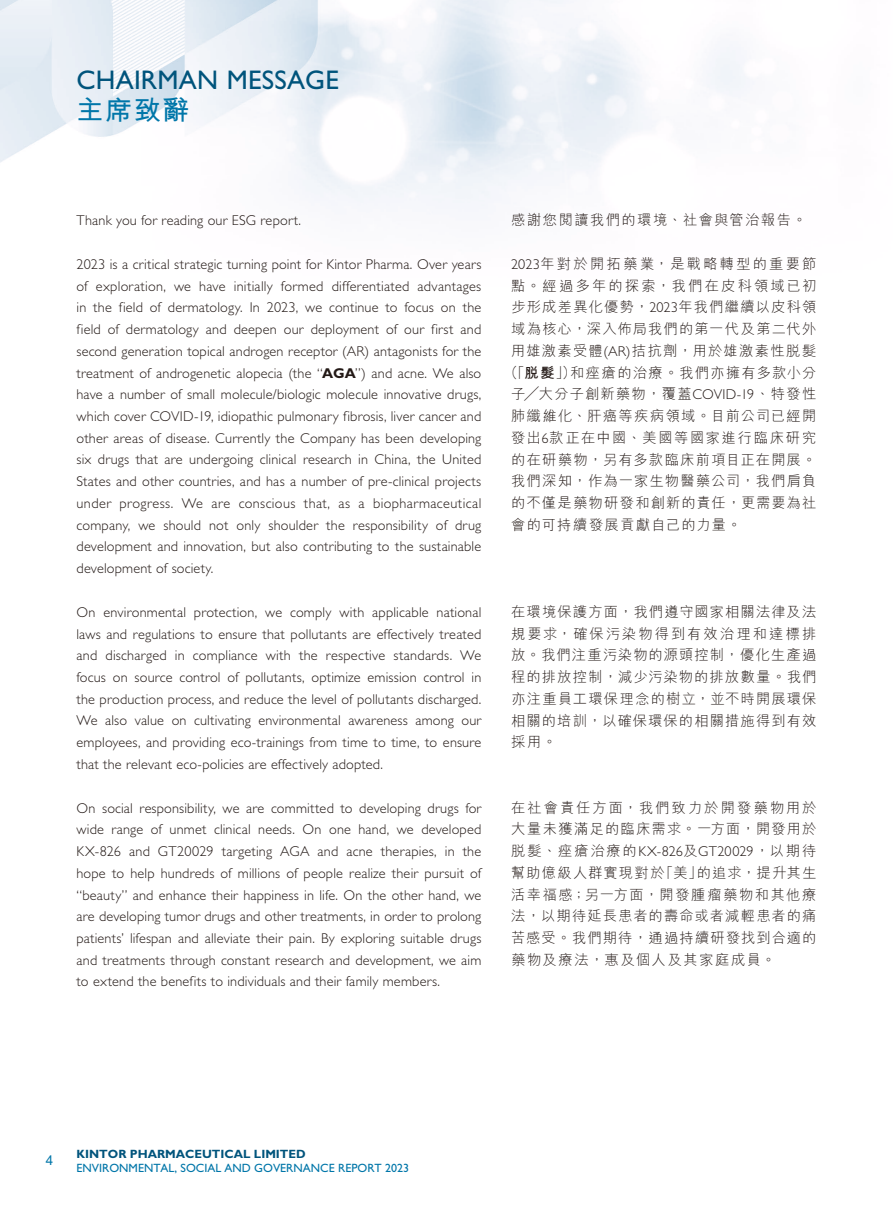
<style>
.page{position:relative;width:893px;height:1212px;background:#fff}
.page>*{position:absolute;margin:0;border:0;box-sizing:border-box;transform-origin:0 0}
.t1{font:27px "Gill Sans Std";letter-spacing:.01em;color:#00547c}
.t2{font:700 27px "M Hei HK";color:#0076a9}
.t3{font:300 14.25px/21.8px "Gill Sans Std";letter-spacing:.015em;color:#231916;text-align:justify}
.t4{font:300 14.25px/21.8px "M Hei HK";letter-spacing:.09em;color:#231916;text-align:justify}
.t5{font:300 14.25px "M Hei HK";letter-spacing:.16em;color:#231916}
.t6{font:300 14.25px "M Hei HK";letter-spacing:.115em;color:#231916}
.t7{font:300 14.25px "M Hei HK";letter-spacing:.145em;color:#231916}
.t8{font:13.5px "Arial";color:#0076a9}
.t9{font:12px "Gill Sans Std";color:#0076a9}
.t10{font:700 12px "Gill Sans Std";color:#00547c}
.s1{font-weight:700}
.s2{font-family:"Gill Sans Std"}
</style>
<div class="page">
<img style="left:0;top:0;width:748px;height:206px">
<h1 class="t1" style="left:77px;top:64px;width:264px">CHAIRMAN MESSAGE</h1>
<h1 class="t2" style="left:77px;top:91px;width:114px">主席致辭</h1>
<p class="t3" style="left:77px;top:210px;width:226px">Thank you for reading our ESG report.</p>
<p class="t3" style="left:77px;top:253px;width:406px">2023 is a critical strategic turning point for Kintor Pharma. Over years of exploration, we have initially formed differentiated advantages in the field of dermatology. In 2023, we continue to focus on the field of dermatology and deepen our deployment of our first and second generation topical androgen receptor (AR) antagonists for the treatment of androgenetic alopecia (the “<span class="s1">AGA</span>”) and acne. We also have a number of small molecule/biologic molecule innovative drugs, which cover COVID-19, idiopathic pulmonary fibrosis, liver cancer and other areas of disease. Currently the Company has been developing six drugs that are undergoing clinical research in China, the United States and other countries, and has a number of pre-clinical projects under progress. We are conscious that, as a biopharmaceutical company, we should not only shoulder the responsibility of drug development and innovation, but also contributing to the sustainable development of society.</p>
<p class="t3" style="left:77px;top:601px;width:406px">On environmental protection, we comply with applicable national laws and regulations to ensure that pollutants are effectively treated and discharged in compliance with the respective standards. We focus on source control of pollutants, optimize emission control in the production process, and reduce the level of pollutants discharged.<br>We also value on cultivating environmental awareness among our employees, and providing eco-trainings from time to time, to ensure that the relevant eco-policies are effectively adopted.</p>
<p class="t3" style="left:77px;top:797px;width:406px">On social responsibility, we are committed to developing drugs for wide range of unmet clinical needs. On one hand, we developed KX-826 and GT20029 targeting AGA and acne therapies, in the hope to help hundreds of millions of people realize their pursuit of “beauty” and enhance their happiness in life. On the other hand, we are developing tumor drugs and other treatments, in order to prolong patients’ lifespan and alleviate their pain. By exploring suitable drugs and treatments through constant research and development, we aim to extend the benefits to individuals and their family members.</p>
<p class="t4" style="left:511px;top:209px;width:297px">感謝您閱讀我們的環境、社會與管治報告。</p>
<p class="t5" style="left:511px;top:256px;width:307px"><span class="s2">2023</span>年對於開拓藥業，是戰略轉型的重要節</p>
<p class="t7" style="left:511px;top:278px;width:307px">點。經過多年的探索，我們在皮科領域已初</p>
<p class="t4" style="left:511px;top:296px;width:307px">步形成差異化優勢，<span class="s2">2023</span>年我們繼續以皮科領</p>
<p class="t4" style="left:511px;top:318px;width:307px">域為核心，深入佈局我們的第一代及第二代外</p>
<p class="t4" style="left:511px;top:339px;width:307px">用雄激素受體<span class="s2">(AR)</span>拮抗劑，用於雄激素性脫髮</p>
<p class="t4" style="left:504px;top:361px;width:314px">（「<span class="s1">脫髮</span>」）和痤瘡的治療。我們亦擁有多款小分</p>
<p class="t4" style="left:511px;top:383px;width:307px">子╱大分子創新藥物，覆蓋<span class="s2">COVID-19</span>、特發性</p>
<p class="t4" style="left:511px;top:405px;width:307px">肺纖維化、肝癌等疾病領域。目前公司已經開</p>
<p class="t6" style="left:511px;top:430px;width:307px">發出<span class="s2">6</span>款正在中國、美國等國家進行臨床研究</p>
<p class="t4" style="left:511px;top:448px;width:307px">的在研藥物，另有多款臨床前項目正在開展。</p>
<p class="t4" style="left:511px;top:470px;width:307px">我們深知，作為一家生物醫藥公司，我們肩負</p>
<p class="t4" style="left:511px;top:492px;width:307px">的不僅是藥物研發和創新的責任，更需要為社</p>
<p class="t4" style="left:511px;top:513px;width:232px">會的可持續發展貢獻自己的力量。</p>
<p class="t4" style="left:511px;top:600px;width:307px">在環境保護方面，我們遵守國家相關法律及法規要求，確保污染物得到有效治理和達標排放。我們注重污染物的源頭控制，優化生產過程的排放控制，減少污染物的排放數量。我們亦注重員工環保理念的樹立，並不時開展環保相關的培訓，以確保環保的相關措施得到有效採用。</p>
<p class="t4" style="left:511px;top:796px;width:307px">在社會責任方面，我們致力於開發藥物用於大量未獲滿足的臨床需求。一方面，開發用於脫髮、痤瘡治療的<span class="s2">KX-826</span>及<span class="s2">GT20029</span>，以期待幫助億級人群實現對於「美」的追求，提升其生活幸福感；另一方面，開發腫瘤藥物和其他療法，以期待延長患者的壽命或者減輕患者的痛苦感受。我們期待，通過持續研發找到合適的藥物及療法，惠及個人及其家庭成員。</p>
<p class="t8" style="left:46px;top:1150px;width:9px">4</p>
<p class="t10" style="left:77px;top:1147px;width:231px">KINTOR PHARMACEUTICAL LIMITED</p>
<p class="t9" style="left:77px;top:1161px;width:334px">ENVIRONMENTAL, SOCIAL AND GOVERNANCE REPORT 2023</p>
</div>
